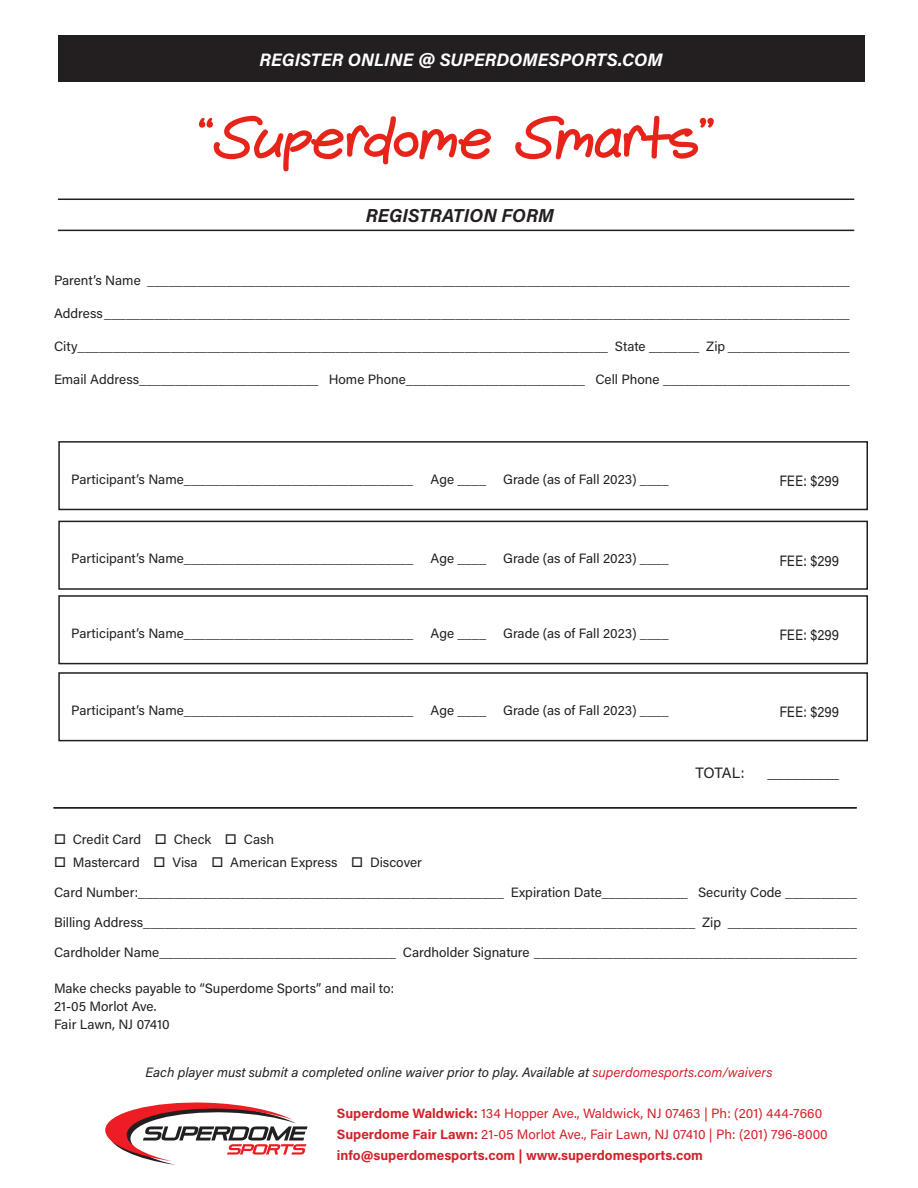
<style>
.page{position:relative;width:918px;height:1188px;background:#fff}
.page>*{position:absolute;margin:0;border:0;box-sizing:border-box;transform-origin:0 0}
.t1{font:60px "Gemelli";letter-spacing:-.075em;color:#e72419}
.t2{font:italic 700 18.75px "Acumin Pro";letter-spacing:.005em;color:#231f20}
.t3{font:italic 700 18px "Acumin Pro";color:#fff}
.text_line{font:15px "Acumin Pro";color:#231f20;scale:.9 1}
.text_line-2{font:15px "Acumin Pro";color:#231f20}
.text_line-3{font:13.5px/18px "Acumin Pro";color:#231f20}
.footer_address{font:700 13.5px/21px "Acumin Pro";color:#d1232a}
.t4{font:italic 13.5px "Acumin Pro";color:#231f20}
.footer_address-2{font:13.5px "Acumin Pro";color:#d1232a}
.s1{color:#d1232a}
.s2{font-weight:700}
.s3{font-weight:400}
</style>
<div class="page">
<div style="left:58px;top:35px;width:806px;height:47px;background:#231f20"></div>
<hr style="left:58px;top:199px;width:796px;height:1px;background:#231f20">
<hr style="left:58px;top:230px;width:796px;height:1px;background:#231f20">
<div style="left:58px;top:441px;width:810px;height:69px;border:2px solid #231f20"></div>
<div style="left:58px;top:521px;width:810px;height:69px;border:2px solid #231f20"></div>
<div style="left:58px;top:595px;width:810px;height:69px;border:2px solid #231f20"></div>
<div style="left:58px;top:672px;width:810px;height:69px;border:2px solid #231f20"></div>
<hr style="left:54px;top:807px;width:803px;height:1px;background:#231f20">
<svg style="left:105px;top:1102px;width:203px;height:63px"></svg>
<p class="t3" style="left:260px;top:47px;width:405px">REGISTER ONLINE @ SUPERDOMESPORTS.COM</p>
<p class="t1" style="left:199px;top:102px;width:522px">“Superdome Smarts”</p>
<p class="t2" style="left:366px;top:202px;width:190px">REGISTRATION FORM</p>
<p class="text_line-3" style="left:54px;top:271px;width:797px">Parent’s Name __________________________________________________________________________________________________</p>
<p class="text_line-3" style="left:54px;top:304px;width:797px">Address________________________________________________________________________________________________________</p>
<p class="text_line-3" style="left:54px;top:337px;width:797px">City__________________________________________________________________________ State _______ Zip _________________</p>
<p class="text_line-3" style="left:54px;top:370px;width:797px">Email Address_________________________ Home Phone_________________________ Cell Phone __________________________</p>
<p class="text_line-3" style="left:71px;top:470px;width:344px">Participant’s Name________________________________</p>
<p class="text_line-3" style="left:430px;top:470px;width:57px">Age ____</p>
<p class="text_line-3" style="left:503px;top:470px;width:167px">Grade (as of Fall 2023) ____</p>
<p class="text_line" style="left:779px;top:471px;width:68px">FEE: $299</p>
<p class="text_line-3" style="left:71px;top:549px;width:344px">Participant’s Name________________________________</p>
<p class="text_line-3" style="left:430px;top:549px;width:57px">Age ____</p>
<p class="text_line-3" style="left:503px;top:549px;width:167px">Grade (as of Fall 2023) ____</p>
<p class="text_line" style="left:779px;top:550px;width:68px">FEE: $299</p>
<p class="text_line-3" style="left:71px;top:624px;width:344px">Participant’s Name________________________________</p>
<p class="text_line-3" style="left:430px;top:624px;width:57px">Age ____</p>
<p class="text_line-3" style="left:503px;top:624px;width:167px">Grade (as of Fall 2023) ____</p>
<p class="text_line" style="left:779px;top:625px;width:68px">FEE: $299</p>
<p class="text_line-3" style="left:71px;top:701px;width:344px">Participant’s Name________________________________</p>
<p class="text_line-3" style="left:430px;top:701px;width:57px">Age ____</p>
<p class="text_line-3" style="left:503px;top:701px;width:167px">Grade (as of Fall 2023) ____</p>
<p class="text_line" style="left:779px;top:702px;width:68px">FEE: $299</p>
<p class="text_line-2" style="left:696px;top:762px;width:51px">TOTAL:</p>
<p class="text_line-2" style="left:767px;top:762px;width:73px">_________</p>
<p class="text_line-3" style="left:54px;top:830px;width:222px">□ Credit Card □ Check □ Cash</p>
<p class="text_line-3" style="left:54px;top:853px;width:370px">□ Mastercard □ Visa □ American Express □ Discover</p>
<p class="text_line-3" style="left:54px;top:883px;width:804px">Card Number:___________________________________________________ Expiration Date____________ Security Code __________</p>
<p class="text_line-3" style="left:54px;top:913px;width:804px">Billing Address_____________________________________________________________________________ Zip __________________</p>
<p class="text_line-3" style="left:54px;top:943px;width:804px">Cardholder Name_________________________________ Cardholder Signature _____________________________________________</p>
<p class="text_line-3" style="left:54px;top:979px;width:342px">Make checks payable to “Superdome Sports” and mail to:<br>21-05 Morlot Ave.</p>
<p class="text_line-3" style="left:54px;top:1015px;width:117px">Fair Lawn, NJ 07410</p>
<p class="t4" style="left:145px;top:1062px;width:629px">Each player must submit a completed online waiver prior to play. Available at <span class="s1">superdomesports.com/waivers</span></p>
<p class="footer_address-2" style="left:337px;top:1104px;width:487px"><span class="s2">Superdome Waldwick:</span> 134 Hopper Ave., Waldwick, NJ 07463 | Ph: (201) 444-7660</p>
<p class="footer_address" style="left:337px;top:1124px;width:492px">Superdome Fair Lawn: <span class="s3">21-05 Morlot Ave., Fair Lawn, NJ 07410 | Ph: (201) 796-8000 </span>info@superdomesports.com | www.superdomesports.com</p>
</div>
